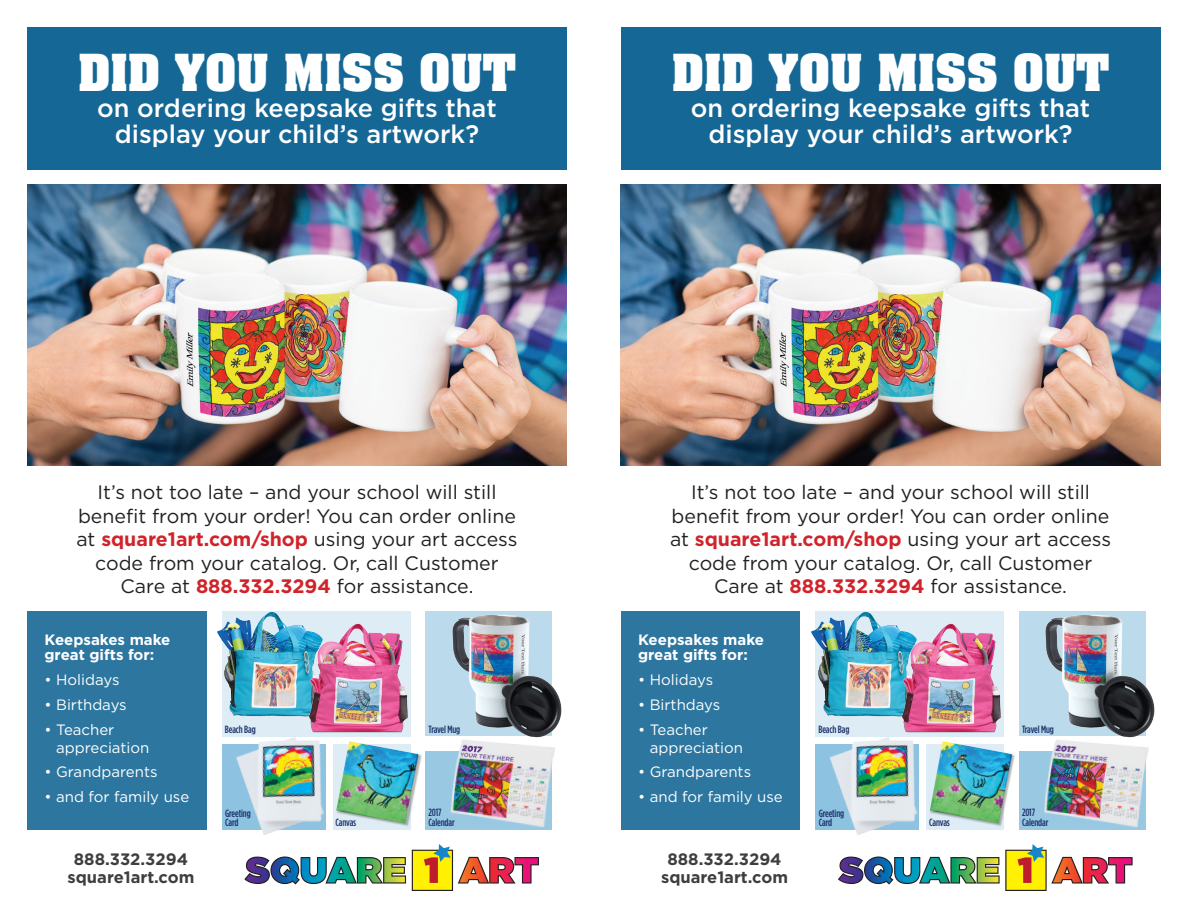
<style>
.page{position:relative;width:1188px;height:918px;background:#fff}
.page>*{position:absolute;margin:0;border:0;box-sizing:border-box;transform-origin:0 0}
.t1{font:700 43.5px "Aachen Std";color:#fff}
.t2{font:500 25.35px/26.1px "Gotham";color:#fff;text-align:center}
.t3{font:19.5px/23.4px "Gotham";color:#231f20;text-align:center}
.t4{font:700 16.5px/17.2px "Gotham";color:#3e3e3f;text-align:center}
.t5{font:15px/18px "Gotham";color:#fff}
.t6{font:700 15px/15px "Gotham";color:#fff}
.t7{font:500 10.5px/10.6px "Gotham Condensed";letter-spacing:-.01em;color:#1a306a}
.s1{font-weight:700;color:#d1232a}
</style>
<div class="page">
<div style="left:27px;top:611px;width:180px;height:219px;background:#2c76a0"></div>
<div style="left:621px;top:611px;width:179px;height:219px;background:#2c76a0"></div>
<div style="left:27px;top:27px;width:540px;height:142px;background:#156796"></div>
<div style="left:621px;top:27px;width:540px;height:142px;background:#156796"></div>
<img style="left:27px;top:185px;width:540px;height:280px">
<img style="left:621px;top:185px;width:540px;height:280px">
<img style="left:222px;top:736px;width:124px;height:99px">
<img style="left:816px;top:736px;width:123px;height:99px">
<div style="left:222px;top:611px;width:189px;height:125px;background:#ddecf5"></div>
<div style="left:816px;top:611px;width:188px;height:125px;background:#ddecf5"></div>
<img style="left:217px;top:611px;width:72px;height:106px">
<img style="left:811px;top:611px;width:72px;height:114px">
<img style="left:289px;top:623px;width:122px;height:114px">
<img style="left:883px;top:623px;width:121px;height:114px">
<div style="left:426px;top:751px;width:126px;height:78px;background:#99c8e3"></div>
<div style="left:1019px;top:751px;width:127px;height:78px;background:#99c8e3"></div>
<div style="left:333px;top:744px;width:78px;height:85px;background:#ddecf5"></div>
<div style="left:926px;top:744px;width:78px;height:85px;background:#ddecf5"></div>
<div style="left:426px;top:611px;width:126px;height:124px;background:#bbdaec"></div>
<div style="left:1019px;top:611px;width:127px;height:124px;background:#bbdaec"></div>
<img style="left:430px;top:614px;width:132px;height:122px">
<img style="left:1024px;top:614px;width:131px;height:122px">
<div style="left:336px;top:741px;width:86px;height:85px;background:#231f20;opacity:.32"></div>
<img style="left:336px;top:741px;width:83px;height:83px">
<div style="left:930px;top:741px;width:85px;height:85px;background:#231f20;opacity:.32"></div>
<img style="left:930px;top:741px;width:83px;height:83px">
<img style="left:447px;top:723px;width:115px;height:107px">
<img style="left:1040px;top:723px;width:115px;height:107px">
<svg style="left:244px;top:857px;width:162px;height:28px"></svg>
<svg style="left:412px;top:844px;width:127px;height:47px"></svg>
<svg style="left:838px;top:844px;width:295px;height:47px"></svg>
<h1 class="t1" style="left:78px;top:41px;width:439px">DID YOU MISS OUT</h1>
<p class="t2" style="left:97px;top:94px;width:401px">on ordering keepsake gifts that display your child’s artwork?</p>
<h1 class="t1" style="left:672px;top:41px;width:439px">DID YOU MISS OUT</h1>
<p class="t2" style="left:691px;top:94px;width:401px">on ordering keepsake gifts that display your child’s artwork?</p>
<p class="t3" style="left:76px;top:480px;width:443px">It’s not too late – and your school will still benefit from your order! You can order online at <span class="s1">square1art.com/shop</span> using your art access code from your catalog. Or, call Customer Care at <span class="s1">888.332.3294</span> for assistance.</p>
<p class="t3" style="left:670px;top:480px;width:443px">It’s not too late – and your school will still benefit from your order! You can order online at <span class="s1">square1art.com/shop</span> using your art access code from your catalog. Or, call Customer Care at <span class="s1">888.332.3294</span> for assistance.</p>
<p class="t6" style="left:45px;top:632px;width:127px">Keepsakes make great gifts for:</p>
<p class="t5" style="left:45px;top:670px;width:77px">• Holidays</p>
<p class="t5" style="left:45px;top:695px;width:84px">• Birthdays</p>
<p class="t5" style="left:56px;top:720px;width:95px;text-indent:-12px">• Teacher appreciation</p>
<p class="t5" style="left:45px;top:763px;width:115px">• Grandparents</p>
<p class="t5" style="left:45px;top:787px;width:146px">• and for family use</p>
<p class="t6" style="left:638px;top:632px;width:127px">Keepsakes make great gifts for:</p>
<p class="t5" style="left:638px;top:670px;width:77px">• Holidays</p>
<p class="t5" style="left:638px;top:695px;width:84px">• Birthdays</p>
<p class="t5" style="left:650px;top:720px;width:95px;text-indent:-12px">• Teacher appreciation</p>
<p class="t5" style="left:638px;top:763px;width:115px">• Grandparents</p>
<p class="t5" style="left:638px;top:787px;width:146px">• and for family use</p>
<p class="t7" style="left:225px;top:724px;width:33px">Beach Bag</p>
<p class="t7" style="left:818px;top:724px;width:33px">Beach Bag</p>
<p class="t7" style="left:428px;top:724px;width:33px">Travel Mug</p>
<p class="t7" style="left:1022px;top:724px;width:33px">Travel Mug</p>
<p class="t7" style="left:429px;top:807px;width:28px">2017<br>Calendar</p>
<p class="t7" style="left:1022px;top:807px;width:28px">2017<br>Calendar</p>
<p class="t7" style="left:225px;top:809px;width:27px;line-height:9px">Greeting<br>Card</p>
<p class="t7" style="left:819px;top:808px;width:27px">Greeting</p>
<p class="t7" style="left:336px;top:817px;width:22px">Canvas</p>
<p class="t7" style="left:819px;top:817px;width:15px">Card</p>
<p class="t7" style="left:929px;top:817px;width:22px">Canvas</p>
<p class="t4" style="left:68px;top:851px;width:128px">888.332.3294 square1art.com</p>
<p class="t4" style="left:661px;top:851px;width:128px">888.332.3294 square1art.com</p>
</div>
